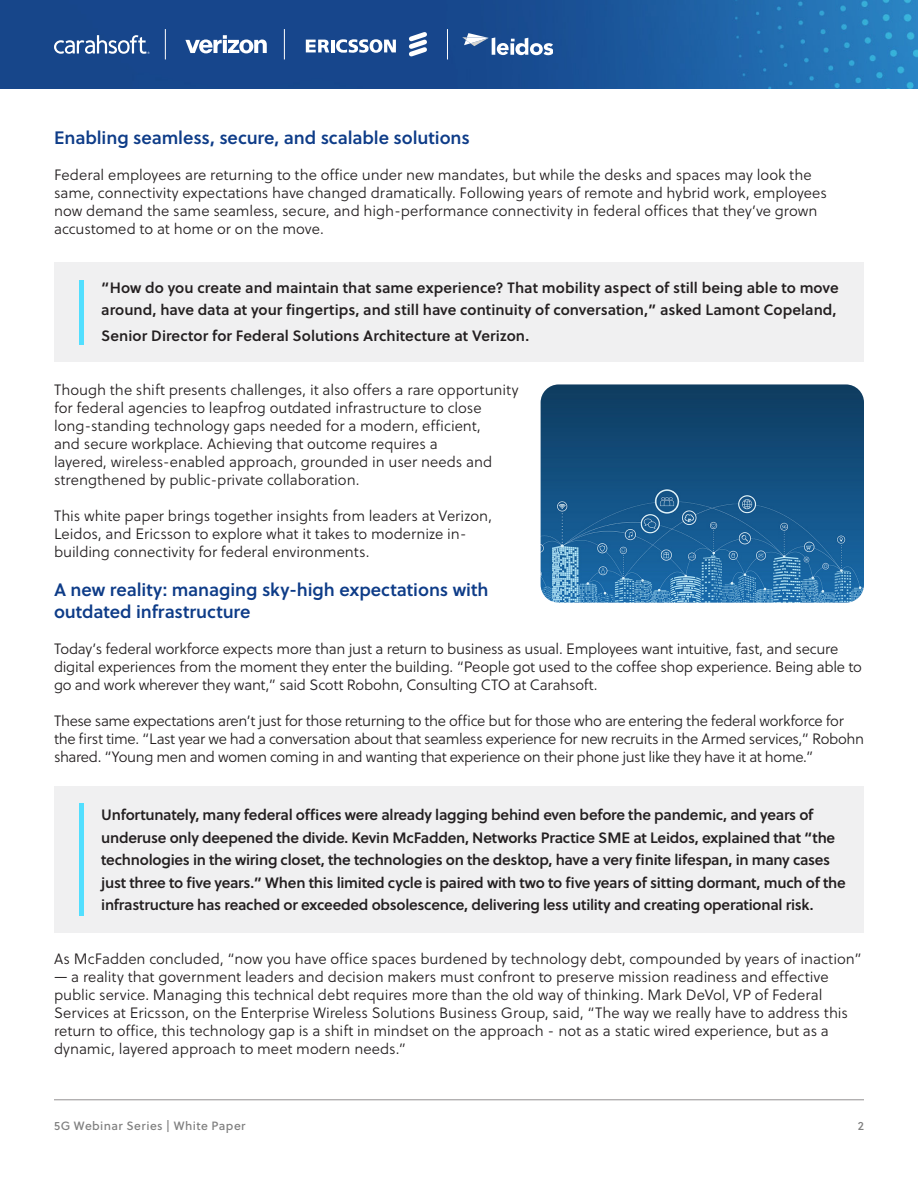
<style>
.page{position:relative;width:918px;height:1188px;background:#fff}
.page>*{position:absolute;margin:0;border:0;box-sizing:border-box;transform-origin:0 0}
.t1{font:18px/21.6px "Soleil Sb";letter-spacing:-.005em;color:#0e3c88}
.Body{font:15px/18px "Soleil Lt";letter-spacing:-.005em;color:#231f20}
.Pull_Quote{font:15px/22.5px "Soleil Sb";letter-spacing:-.015em;color:#231f20}
.Body-2{font:15px/18px "Soleil Lt";letter-spacing:-.025em;color:#231f20}
.Pull_Quote-2{font:15px/22.5px "Soleil Sb";letter-spacing:.005em;color:#231f20}
.t2{font:12px "Soleil Bk";letter-spacing:.04em;color:#000}
</style>
<div class="page">
<hr style="left:54px;top:1099px;width:810px;height:1px;background:#231f20">
<img style="left:0;top:0;width:918px;height:89px">
<svg style="left:54px;top:35px;width:96px;height:19px"></svg>
<svg style="left:185px;top:35px;width:82px;height:18px"></svg>
<svg style="left:306px;top:38px;width:90px;height:16px"></svg>
<svg style="left:409px;top:32px;width:18px;height:25px"></svg>
<svg style="left:462px;top:33px;width:91px;height:22px"></svg>
<hr style="left:165px;top:29px;width:1px;height:30px;background:#fff">
<hr style="left:284px;top:29px;width:1px;height:30px;background:#fff">
<hr style="left:447px;top:29px;width:1px;height:30px;background:#fff">
<div style="left:54px;top:262px;width:810px;height:100px;background:#f0f0f1"></div>
<div style="left:54px;top:786px;width:810px;height:147px;background:#f0f0f1"></div>
<img style="left:541px;top:384px;width:323px;height:219px">
<hr style="left:79px;top:280px;width:4px;height:65px;background:#52dfff">
<hr style="left:79px;top:804px;width:4px;height:112px;background:#52dfff">
<h3 class="t1" style="left:54px;top:126px;width:417px">Enabling seamless, secure, and scalable solutions</h3>
<p class="Body" style="left:54px;top:166px;width:774px">Federal employees are returning to the office under new mandates, but while the desks and spaces may look the same, connectivity expectations have changed dramatically. Following years of remote and hybrid work, employees now demand the same seamless, secure, and high-performance connectivity in federal offices that they’ve grown accustomed to at home or on the move.</p>
<p class="Pull_Quote-2" style="left:101px;top:275px;width:739px">“How do you create and maintain that same experience? That mobility aspect of still being able to move around, have data at your fingertips, and still have continuity of conversation,” asked Lamont Copeland,</p>
<p class="Pull_Quote-2" style="left:101px;top:323px;width:429px">Senior Director for Federal Solutions Architecture at Verizon.</p>
<p class="Body" style="left:54px;top:380px;width:466px">Though the shift presents challenges, it also offers a rare opportunity for federal agencies to leapfrog outdated infrastructure to close long-standing technology gaps needed for a modern, efficient,<br>and secure workplace. Achieving that outcome requires a<br>layered, wireless-enabled approach, grounded in user needs and strengthened by public-private collaboration.</p>
<p class="Body" style="left:54px;top:506px;width:440px">This white paper brings together insights from leaders at Verizon,<br>Leidos, and Ericsson to explore what it takes to modernize in&shy;building connectivity for federal environments.</p>
<p class="t1" style="left:54px;top:578px;width:436px">A new reality: managing sky-high expectations with outdated infrastructure</p>
<p class="Body" style="left:54px;top:640px;width:809px">Today’s federal workforce expects more than just a return to business as usual. Employees want intuitive, fast, and secure digital experiences from the moment they enter the building. “People got used to the coffee shop experience. Being able to go and work wherever they want,” said Scott Robohn, Consulting CTO at Carahsoft.</p>
<p class="Body-2" style="left:54px;top:712px;width:812px">These same expectations aren’t just for those returning to the office but for those who are entering the federal workforce for the first time. “Last year we had a conversation about that seamless experience for new recruits in the Armed services,” Robohn shared. “Young men and women coming in and wanting that experience on their phone just like they have it at home.”</p>
<p class="Pull_Quote" style="left:101px;top:803px;width:746px">Unfortunately, many federal offices were already lagging behind even before the pandemic, and years of underuse only deepened the divide. Kevin McFadden, Networks Practice SME at Leidos, explained that “the technologies in the wiring closet, the technologies on the desktop, have a very finite lifespan, in many cases just three to five years.” When this limited cycle is paired with two to five years of sitting dormant, much of the infrastructure has reached or exceeded obsolescence, delivering less utility and creating operational risk.</p>
<p class="Body" style="left:54px;top:950px;width:809px">As McFadden concluded, “now you have office spaces burdened by technology debt, compounded by years of inaction”</p>
<p class="Body" style="left:54px;top:968px;width:796px">— a reality that government leaders and decision makers must confront to preserve mission readiness and effective public service. Managing this technical debt requires more than the old way of thinking. Mark DeVol, VP of Federal Services at Ericsson, on the Enterprise Wireless Solutions Business Group, said, “The way we really have to address this return to office, this technology gap is a shift in mindset on the approach - not as a static wired experience, but as a dynamic, layered approach to meet modern needs.”</p>
<p class="t2" style="left:54px;top:1117px;width:193px">5G Webinar Series | White Paper</p>
<p class="t2" style="left:858px;top:1117px;width:8px">2</p>
</div>
